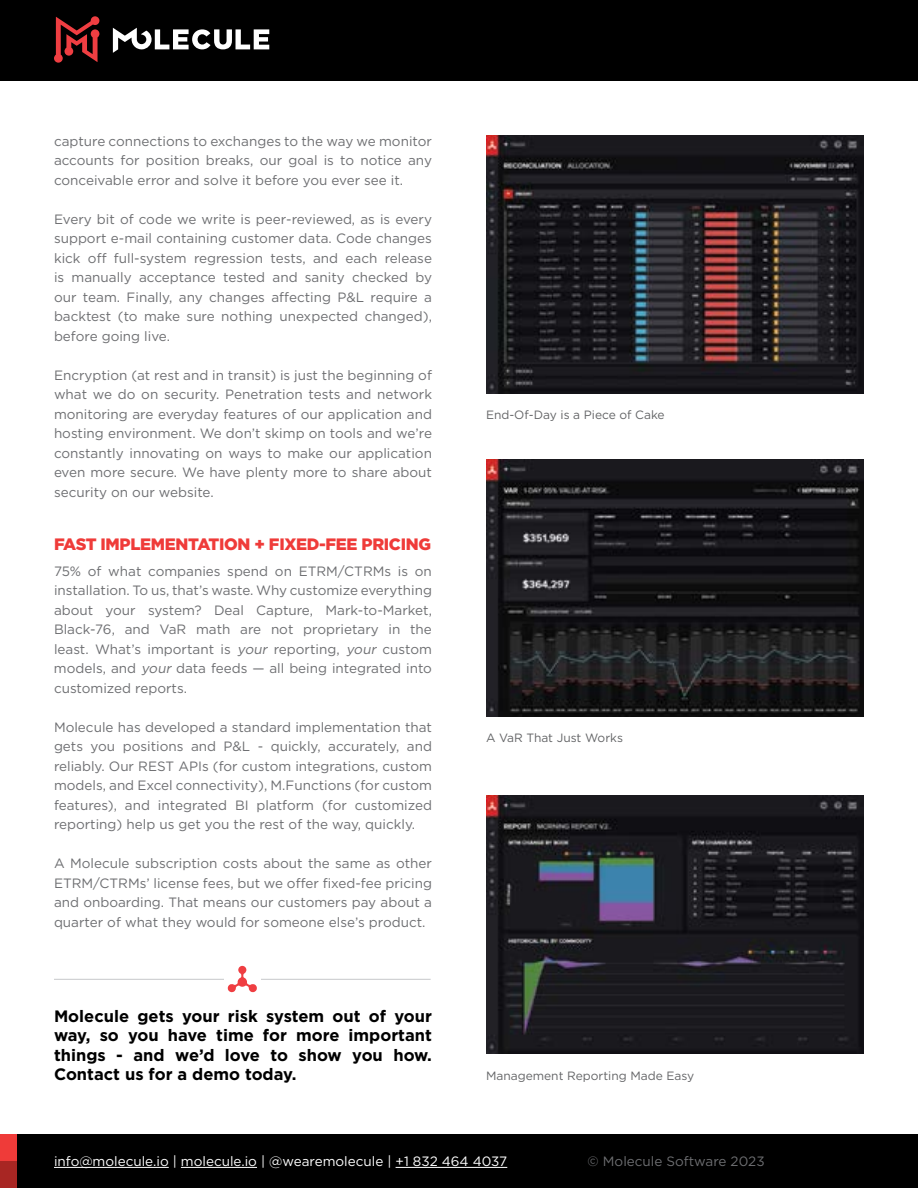
<style>
.page{position:relative;width:918px;height:1188px;background:#fff}
.page>*{position:absolute;margin:0;border:0;box-sizing:border-box;transform-origin:0 0}
.t1{font:700 16.5px/19.5px "Gotham";color:#000;text-align:justify}
.t2{font:900 16.5px "Gotham";letter-spacing:-.02em;color:#ef3b39}
.t3{font:13.5px/19.5px "Gotham";color:#6d6e71;text-align:justify}
.t4{font:13.5px "Gotham";color:#fff}
.t5{font:12px "Gotham";color:#636466}
.s1{font-style:italic}
</style>
<div class="page">
<div style="left:0;top:0;width:918px;height:81px;background:#000"></div>
<div style="left:0;top:1134px;width:918px;height:54px;background:#000"></div>
<hr style="left:54px;top:1167px;width:115px;height:1px;background:#fff">
<hr style="left:181px;top:1167px;width:76px;height:1px;background:#fff">
<hr style="left:396px;top:1167px;width:111px;height:1px;background:#fff">
<img style="left:486px;top:135px;width:378px;height:258px">
<img style="left:486px;top:796px;width:378px;height:258px">
<img style="left:487px;top:460px;width:376px;height:256px">
<div style="left:0;top:1134px;width:17px;height:54px;background:#ef3b39"></div>
<div style="left:0;top:1161px;width:17px;height:27px;background:#a82623"></div>
<svg style="left:54px;top:16px;width:46px;height:47px"></svg>
<svg style="left:113px;top:28px;width:156px;height:25px"></svg>
<hr style="left:54px;top:979px;width:377px;height:1px;background:#c7c8ca">
<div style="left:224px;top:966px;width:37px;height:27px;background:#fff"></div>
<svg style="left:227px;top:966px;width:30px;height:27px"></svg>
<p class="t3" style="left:54px;top:131px;width:380px">capture connections to exchanges to the way we monitor accounts for position breaks, our goal is to notice any conceivable error and solve it before you ever see it.</p>
<p class="t3" style="left:54px;top:209px;width:380px">Every bit of code we write is peer-reviewed, as is every support e-mail containing customer data. Code changes kick off full-system regression tests, and each release is manually acceptance tested and sanity checked by our team. Finally, any changes affecting P&amp;L require a backtest (to make sure nothing unexpected changed), before going live.</p>
<p class="t3" style="left:54px;top:365px;width:380px">Encryption (at rest and in transit) is just the beginning of what we do on security. Penetration tests and network monitoring are everyday features of our application and hosting environment. We don’t skimp on tools and we’re constantly innovating on ways to make our application even more secure. We have plenty more to share about security on our website.</p>
<p class="t2" style="left:54px;top:532px;width:379px">FAST IMPLEMENTATION + FIXED-FEE PRICING</p>
<p class="t3" style="left:54px;top:561px;width:380px">75% of what companies spend on ETRM/CTRMs is on installation. To us, that’s waste. Why customize everything about your system? Deal Capture, Mark-to-Market, Black-76, and VaR math are not proprietary in the least. What’s important is <span class="s1">your</span> reporting, <span class="s1">your</span> custom models, and <span class="s1">your</span> data feeds — all being integrated into customized reports.</p>
<p class="t3" style="left:54px;top:717px;width:380px">Molecule has developed a standard implementation that gets you positions and P&amp;L - quickly, accurately, and reliably. Our REST APIs (for custom integrations, custom models, and Excel connectivity), M.Functions (for custom features), and integrated BI platform (for customized reporting) help us get you the rest of the way, quickly.</p>
<p class="t3" style="left:54px;top:854px;width:380px">A Molecule subscription costs about the same as other ETRM/CTRMs’ license fees, but we offer fixed-fee pricing and onboarding. That means our customers pay about a quarter of what they would for someone else’s product.</p>
<p class="t1" style="left:54px;top:1006px;width:380px">Molecule gets your risk system out of your way, so you have time for more important things - and we’d love to show you how.<br>Contact us for a demo today.</p>
<p class="t5" style="left:486px;top:407px;width:180px">End-Of-Day is a Piece of Cake</p>
<p class="t5" style="left:486px;top:730px;width:139px">A VaR That Just Works</p>
<p class="t5" style="left:486px;top:1068px;width:210px">Management Reporting Made Easy</p>
<p class="t4" style="left:54px;top:1153px;width:455px">info@molecule.io | molecule.io | @wearemolecule | +1 832 464 4037</p>
<p class="t3" style="left:588px;top:1152px;width:178px">© Molecule Software 2023</p>
</div>
